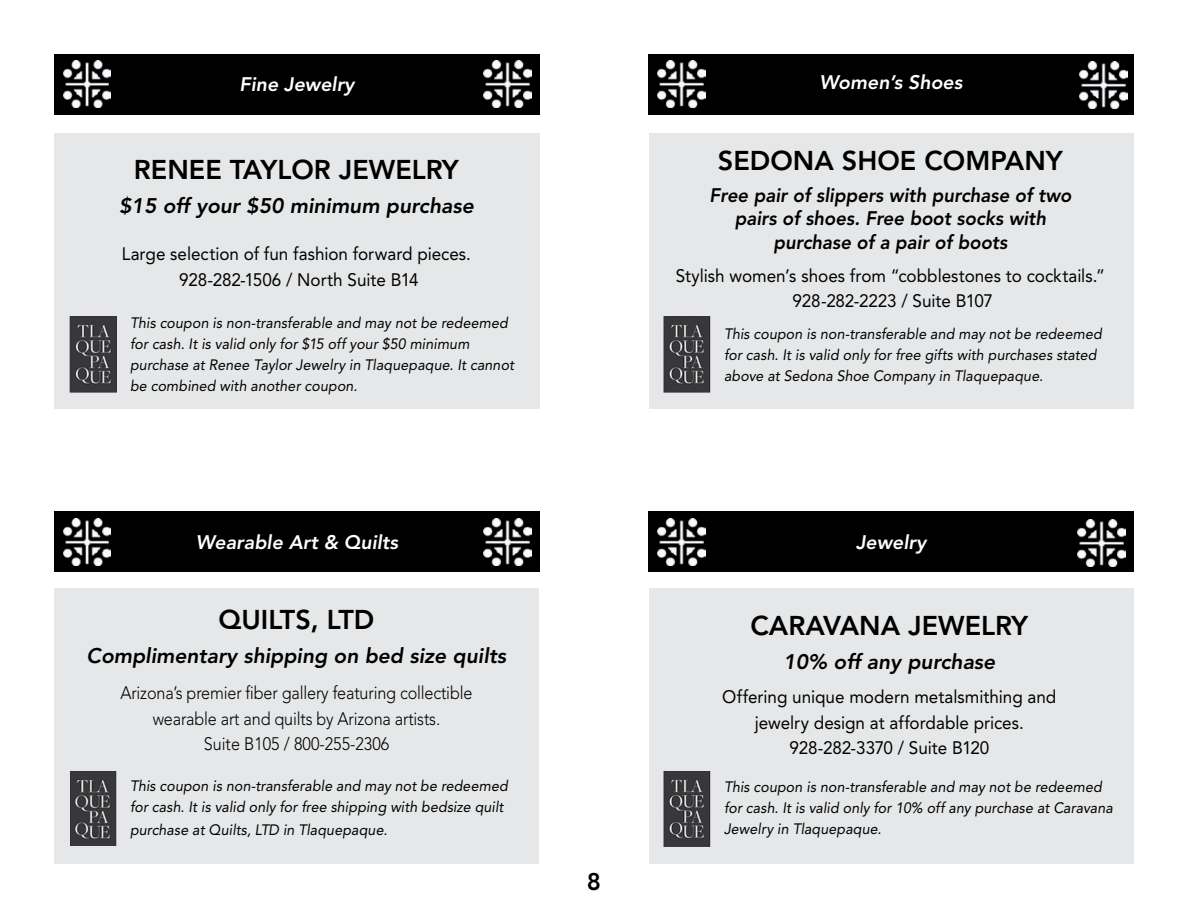
<style>
.page{position:relative;width:1188px;height:918px;background:#fff}
.page>*{position:absolute;margin:0;border:0;box-sizing:border-box;transform-origin:0 0}
.t1{font:800 27px "Avenir";color:#000}
.t2{font:800 24px "Avenir";color:#000}
.t3{font:italic 800 21px "Avenir";color:#000}
.t4{font:italic 800 19.5px/23.4px "Avenir";color:#000;text-align:center;scale:.95 1}
.t5{font:italic 800 19.5px "Avenir";color:#fff}
.t6{font:18px/25.5px "Avenir";color:#000;text-align:center;scale:.95 1}
.t7{font:300 18px/25.5px "Avenir";letter-spacing:-.01em;color:#000;text-align:center;scale:.9 1}
.t8{font:italic 15px/21px "Avenir";letter-spacing:.005em;color:#000;scale:.95 1}
</style>
<div class="page">
<div style="left:54px;top:54px;width:486px;height:60px;background:#000"></div>
<img style="left:63px;top:61px;width:48px;height:47px">
<img style="left:484px;top:61px;width:47px;height:47px">
<div style="left:648px;top:54px;width:486px;height:60px;background:#000"></div>
<img style="left:658px;top:61px;width:47px;height:47px">
<img style="left:1080px;top:62px;width:47px;height:47px">
<div style="left:54px;top:512px;width:486px;height:60px;background:#000"></div>
<img style="left:63px;top:518px;width:48px;height:47px">
<img style="left:484px;top:518px;width:47px;height:47px">
<div style="left:648px;top:512px;width:486px;height:60px;background:#000"></div>
<img style="left:658px;top:518px;width:47px;height:47px">
<div style="left:55px;top:133px;width:485px;height:276px;background:#e6e7e8"></div>
<div style="left:650px;top:133px;width:484px;height:276px;background:#e6e7e8"></div>
<div style="left:54px;top:588px;width:485px;height:276px;background:#e6e7e8"></div>
<div style="left:649px;top:588px;width:485px;height:276px;background:#e6e7e8"></div>
<img style="left:1078px;top:520px;width:47px;height:47px">
<img style="left:70px;top:316px;width:47px;height:76px">
<img style="left:70px;top:771px;width:47px;height:75px">
<img style="left:664px;top:316px;width:47px;height:76px">
<img style="left:664px;top:771px;width:47px;height:75px">
<h3 class="t5" style="left:240px;top:72px;width:116px">Fine Jewelry</h3>
<h1 class="t1" style="left:134px;top:154px;width:327px">RENEE TAYLOR JEWELRY</h1>
<h3 class="t3" style="left:119px;top:194px;width:356px">$15 off your $50 minimum purchase</h3>
<p class="t6" style="left:122px;top:241px;width:369px">Large selection of fun fashion forward pieces.<br>928-282-1506 / North Suite B14</p>
<p class="t8" style="left:130px;top:312px;width:406px">This coupon is non-transferable and may not be redeemed for cash. It is valid only for $15 off your $50 minimum purchase at Renee Taylor Jewelry in Tlaquepaque. It cannot be combined with another coupon.</p>
<h3 class="t5" style="left:196px;top:531px;width:204px">Wearable Art &amp; Quilts</h3>
<h1 class="t1" style="left:218px;top:603px;width:125px">QUILTS, LTD</h1>
<h3 class="t3" style="left:87px;top:643px;width:421px">Complimentary shipping on bed size quilts</h3>
<p class="t7" style="left:120px;top:680px;width:393px">Arizona’s premier fiber gallery featuring collectible wearable art and quilts by Arizona artists.<br>Suite B105 / 800-255-2306</p>
<p class="t8" style="left:130px;top:775px;width:399px">This coupon is non-transferable and may not be redeemed for cash. It is valid only for free shipping with bedsize quilt</p>
<p class="t8" style="left:130px;top:819px;width:272px">purchase at Quilts, LTD in Tlaquepaque.</p>
<h2 class="t2" style="left:587px;top:867px;width:16px">8</h2>
<h3 class="t5" style="left:820px;top:71px;width:144px">Women’s Shoes</h3>
<h1 class="t1" style="left:718px;top:144px;width:346px">SEDONA SHOE COMPANY</h1>
<h3 class="t4" style="left:710px;top:183px;width:382px">Free pair of slippers with purchase of two pairs of shoes. Free boot socks with purchase of a pair of boots</h3>
<p class="t6" style="left:676px;top:263px;width:453px">Stylish women’s shoes from “cobblestones to cocktails.”<br>928-282-2223 / Suite B107</p>
<p class="t8" style="left:724px;top:323px;width:399px">This coupon is non-transferable and may not be redeemed for cash. It is valid only for free gifts with purchases stated above at Sedona Shoe Company in Tlaquepaque.</p>
<h3 class="t5" style="left:856px;top:531px;width:72px">Jewelry</h3>
<h1 class="t1" style="left:750px;top:609px;width:279px">CARAVANA JEWELRY</h1>
<h3 class="t3" style="left:783px;top:649px;width:213px">10% off any purchase</h3>
<p class="t6" style="left:722px;top:684px;width:353px">Offering unique modern metalsmithing and jewelry design at affordable prices.<br>928-282-3370 / Suite B120</p>
<p class="t8" style="left:724px;top:777px;width:411px">This coupon is non-transferable and may not be redeemed for cash. It is valid only for 10% off any purchase at Caravana<br>Jewelry in Tlaquepaque.</p>
</div>
